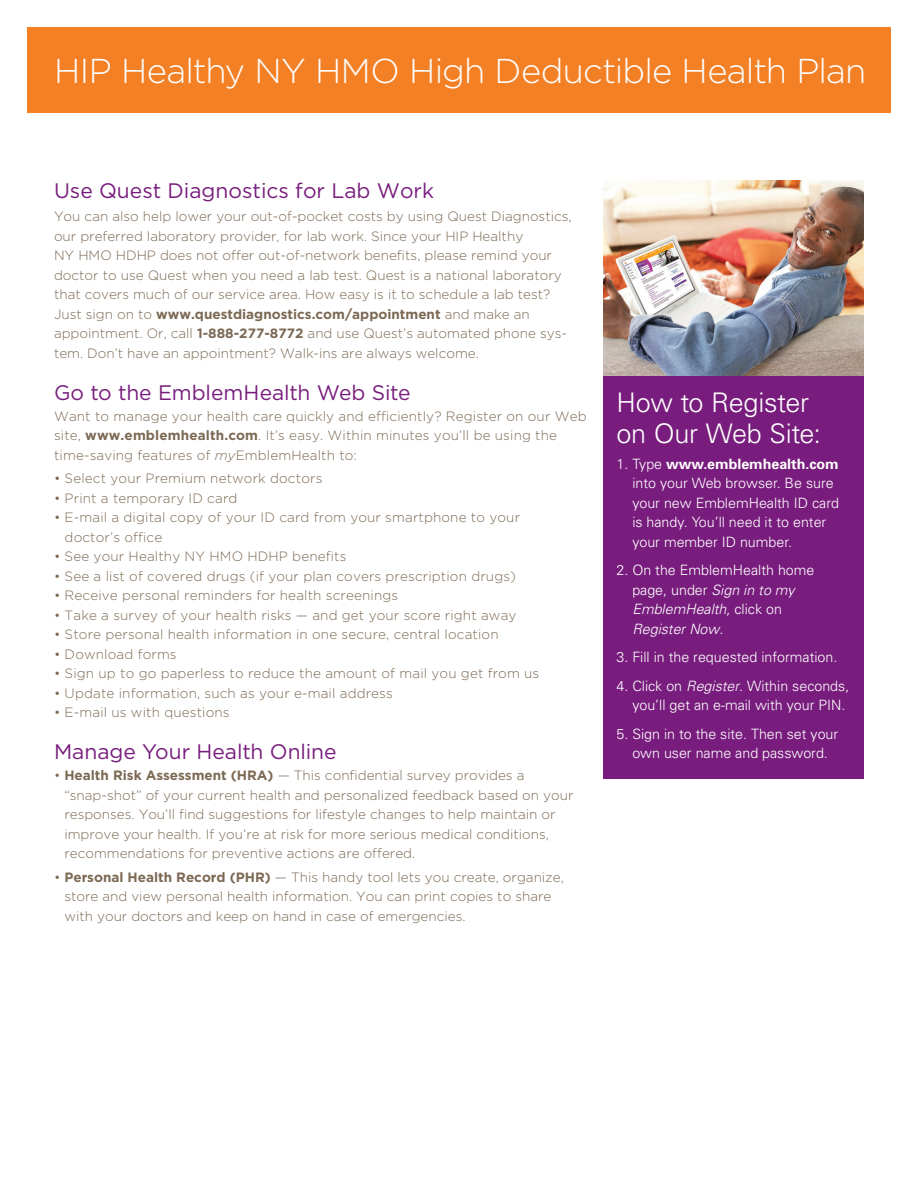
<style>
.page{position:relative;width:918px;height:1188px;background:#fff}
.page>*{position:absolute;margin:0;border:0;box-sizing:border-box;transform-origin:0 0}
.Title_Cvr{font:300 34.5px "Gotham";letter-spacing:-.02em;color:#fff}
.Callout_Header_Purpl{font:300 27px/31.5px "Univers";letter-spacing:-.01em;color:#fff}
.Headline_1B{font:21px "Gotham";letter-spacing:-.005em;color:#781d7d}
.Body_Copy_Gotham_Lig{font:21px "Gotham";color:#781d7d}
.Callout_Body_Copy_WG{font:300 14.25px/19.5px "Univers";color:#fff}
.Body_Copy_Gotham_Lig-2{font:300 13.5px/19.5px "Gotham";color:#7c6954}
.s1{font-weight:700}
.s2{font-style:italic}
</style>
<div class="page">
<div style="left:27px;top:27px;width:864px;height:86px;background:#f48026"></div>
<img style="left:603px;top:180px;width:261px;height:197px">
<div style="left:603px;top:443px;width:261px;height:336px;background:#781d7d"></div>
<div style="left:603px;top:377px;width:261px;height:80px;background:#781d7d"></div>
<p class="Title_Cvr" style="left:54px;top:52px;width:814px">HIP Healthy NY HMO High Deductible Health Plan</p>
<p class="Body_Copy_Gotham_Lig" style="left:54px;top:179px;width:382px">Use Quest Diagnostics for Lab Work</p>
<p class="Body_Copy_Gotham_Lig-2" style="left:54px;top:207px;width:519px">You can also help lower your out-of-pocket costs by using Quest Diagnostics, our preferred laboratory provider, for lab work. Since your HIP Healthy<br>NY HMO HDHP does not offer out-of-network benefits, please remind your doctor to use Quest when you need a lab test. Quest is a national laboratory that covers much of our service area. How easy is it to schedule a lab test?<br>Just sign on to <span class="s1">www.questdiagnostics.com/appointment</span> and make an appointment. Or, call <span class="s1">1-888-277-8772</span> and use Quest’s automated phone sys&shy;tem. Don’t have an appointment? Walk-ins are always welcome.</p>
<p class="Headline_1B" style="left:54px;top:381px;width:358px">Go to the EmblemHealth Web Site</p>
<p class="Body_Copy_Gotham_Lig-2" style="left:54px;top:406px;width:534px">Want to manage your health care quickly and efficiently? Register on our Web site, <span class="s1">www.emblemhealth.com</span>. It’s easy. Within minutes you’ll be using the time-saving features of <span class="s2">my</span>EmblemHealth to:</p>
<p class="Body_Copy_Gotham_Lig-2" style="left:54px;top:469px;width:270px">• Select your Premium network doctors</p>
<p class="Body_Copy_Gotham_Lig-2" style="left:54px;top:488px;width:185px">• Print a temporary ID card</p>
<p class="Body_Copy_Gotham_Lig-2" style="left:65px;top:508px;width:457px;text-indent:-11px">• E-mail a digital copy of your ID card from your smartphone to your doctor’s office</p>
<p class="Body_Copy_Gotham_Lig-2" style="left:54px;top:547px;width:294px">• See your Healthy NY HMO HDHP benefits</p>
<p class="Body_Copy_Gotham_Lig-2" style="left:54px;top:566px;width:464px">• See a list of covered drugs (if your plan covers prescription drugs)</p>
<p class="Body_Copy_Gotham_Lig-2" style="left:54px;top:586px;width:346px">• Receive personal reminders for health screenings</p>
<p class="Body_Copy_Gotham_Lig-2" style="left:54px;top:605px;width:464px">• Take a survey of your health risks — and get your score right away</p>
<p class="Body_Copy_Gotham_Lig-2" style="left:54px;top:625px;width:446px">• Store personal health information in one secure, central location</p>
<p class="Body_Copy_Gotham_Lig-2" style="left:54px;top:644px;width:124px">• Download forms</p>
<p class="Body_Copy_Gotham_Lig-2" style="left:54px;top:664px;width:487px">• Sign up to go paperless to reduce the amount of mail you get from us</p>
<p class="Body_Copy_Gotham_Lig-2" style="left:54px;top:683px;width:340px">• Update information, such as your e-mail address</p>
<p class="Body_Copy_Gotham_Lig-2" style="left:54px;top:703px;width:177px">• E-mail us with questions</p>
<p class="Headline_1B" style="left:54px;top:740px;width:284px">Manage Your Health Online</p>
<p class="Body_Copy_Gotham_Lig-2" style="left:64px;top:765px;width:511px;text-indent:-10px">• <span class="s1">Health Risk Assessment (HRA)</span> — This confidential survey provides a “snap-shot” of your current health and personalized feedback based on your responses. You’ll find suggestions for lifestyle changes to help maintain or improve your health. If you’re at risk for more serious medical conditions, recommendations for preventive actions are offered.</p>
<p class="Body_Copy_Gotham_Lig-2" style="left:64px;top:867px;width:501px;text-indent:-10px">• <span class="s1">Personal Health Record (PHR)</span> — This handy tool lets you create, organize, store and view personal health information. You can print copies to share with your doctors and keep on hand in case of emergencies.</p>
<p class="Callout_Header_Purpl" style="left:616px;top:386px;width:206px">How to Register on Our Web Site:</p>
<p class="Callout_Body_Copy_WG" style="left:632px;top:453px;width:208px;text-indent:-16px">1. Type <span class="s1">www.emblemhealth.com </span>into your Web browser. Be sure your new EmblemHealth ID card is handy. You’ll need it to enter your member ID number.</p>
<p class="Callout_Body_Copy_WG" style="left:632px;top:560px;width:184px;text-indent:-16px">2. On the EmblemHealth home page, under <span class="s2">Sign in to my<br>EmblemHealth</span>, click on<br><span class="s2">Register Now</span>.</p>
<p class="Callout_Body_Copy_WG" style="left:616px;top:647px;width:222px">3. Fill in the requested information.</p>
<p class="Callout_Body_Copy_WG" style="left:616px;top:675px;width:234px;text-align:right">4. Click on <span class="s2">Register</span>. Within seconds, you’ll get an e-mail with your PIN.</p>
<p class="Callout_Body_Copy_WG" style="left:616px;top:723px;width:223px;text-align:center">5. Sign in to the site. Then set your own user name and password.</p>
</div>
